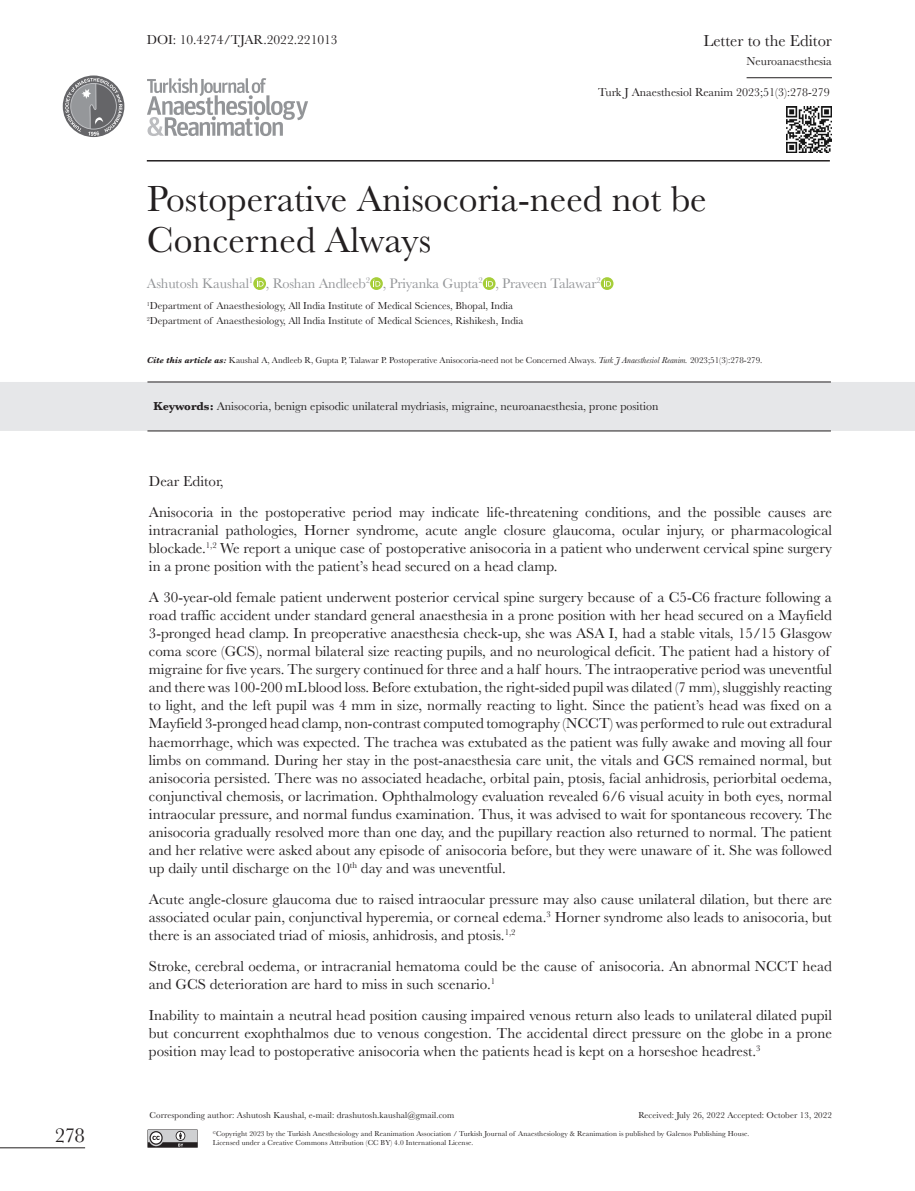
<style>
.page{position:relative;width:915px;height:1191px;background:#fff}
.page>*{position:absolute;margin:0;border:0;box-sizing:border-box;transform-origin:0 0}
._1__BASLIK{font:37.5px/40.5px "Baskerville";color:#231f20}
.t1{font:21px "Baskerville";color:#231f20}
.t2{font:16.5px "Baskerville";color:#231f20}
.YAZI{font:15px/18px "Baskerville";color:#231f20;text-align:justify}
.YAZARLAR{font:14.25px "Baskerville";letter-spacing:-.01em;color:#939598}
.DOI{font:13.5px "Baskerville";color:#231f20}
.ÖZET{font:12px "Baskerville";color:#231f20}
.SAYFA_ARALIK{font:12px "Baskerville";color:#231f20}
.BOLUM_TÜR{font:12px "Baskerville";color:#231f20}
.KURUMLAR{font:10.5px "Baskerville";color:#231f20}
.CİTE_AS{font:9px "Baskerville";color:#231f20}
.Corresponding_author{font:9px "Baskerville";letter-spacing:.01em;color:#231f20}
.Received{font:9px "Baskerville";letter-spacing:.01em;color:#231f20}
.t3{font:7.5px "Baskerville";letter-spacing:.01em;color:#231f20}
.s1{font-weight:700;font-style:italic}
.s2{font-style:italic}
.s3{font-weight:700}
</style>
<div class="page">
<hr style="left:147px;top:160px;width:682px;height:1px;background:#231f20">
<svg style="left:147px;top:78px;width:161px;height:58px"></svg>
<svg style="left:147px;top:1129px;width:51px;height:18px"></svg>
<hr style="left:0;top:1147px;width:85px;height:1px;background:#231f20">
<svg style="left:63px;top:75px;width:61px;height:62px"></svg>
<svg style="left:63px;top:78px;width:59px;height:58px"></svg>
<div style="left:0;top:382px;width:914px;height:49px;background:#e6e7e9"></div>
<hr style="left:147px;top:382px;width:683px;height:1px;background:#231f20">
<hr style="left:147px;top:431px;width:683px;height:1px;background:#231f20">
<hr style="left:746px;top:77px;width:85px;height:1px;background:#231f20">
<img style="left:786px;top:107px;width:45px;height:46px">
<svg style="left:253px;top:277px;width:13px;height:13px"></svg>
<svg style="left:256px;top:279px;width:7px;height:7px"></svg>
<svg style="left:370px;top:277px;width:13px;height:13px"></svg>
<svg style="left:373px;top:279px;width:7px;height:7px"></svg>
<svg style="left:482px;top:277px;width:13px;height:13px"></svg>
<svg style="left:486px;top:279px;width:7px;height:7px"></svg>
<svg style="left:600px;top:277px;width:13px;height:13px"></svg>
<svg style="left:604px;top:279px;width:7px;height:7px"></svg>
<p class="DOI" style="left:147px;top:31px;width:192px">DOI: 10.4274/TJAR.2022.221013</p>
<p class="t2" style="left:703px;top:30px;width:130px">Letter to the Editor</p>
<p class="BOLUM_TÜR" style="left:746px;top:54px;width:87px">Neuroanaesthesia</p>
<p class="SAYFA_ARALIK" style="left:598px;top:85px;width:233px">Turk J Anaesthesiol Reanim 2023;51(3):278-279</p>
<p class="_1__BASLIK" style="left:147px;top:179px;width:561px">Postoperative Anisocoria-need not be<br>Concerned Always</p>
<p class="YAZARLAR" style="left:147px;top:275px;width:455px">Ashutosh Kaushal<sup>1</sup> , Roshan Andleeb<sup>2</sup> , Priyanka Gupta<sup>2</sup> , Praveen Talawar<sup>2</sup></p>
<p class="KURUMLAR" style="left:147px;top:299px;width:368px"><sup>1</sup>Department of Anaesthesiology, All India Institute of Medical Sciences, Bhopal, India</p>
<p class="KURUMLAR" style="left:147px;top:314px;width:378px"><sup>2</sup>Department of Anaesthesiology, All India Institute of Medical Sciences, Rishikesh, India</p>
<p class="CİTE_AS" style="left:147px;top:354px;width:617px"><span class="s1">Cite this article as:</span> Kaushal A, Andleeb R, Gupta P, Talawar P. Postoperative Anisocoria-need not be Concerned Always. <span class="s2">Turk J Anaesthesiol Reanim.</span> 2023;51(3):278-279.</p>
<p class="ÖZET" style="left:153px;top:398px;width:506px"><span class="s3">Keywords:</span> Anisocoria, benign episodic unilateral mydriasis, migraine, neuroanaesthesia, prone position</p>
<p class="YAZI" style="left:149px;top:472px;width:76px">Dear Editor,</p>
<p class="YAZI" style="left:149px;top:503px;width:684px">Anisocoria in the postoperative period may indicate life-threatening conditions, and the possible causes are intracranial pathologies, Horner syndrome, acute angle closure glaucoma, ocular injury, or pharmacological blockade.<sup>1,2</sup> We report a unique case of postoperative anisocoria in a patient who underwent cervical spine surgery in a prone position with the patient’s head secured on a head clamp.</p>
<p class="YAZI" style="left:149px;top:588px;width:684px;text-align:left">A 30-year-old female patient underwent posterior cervical spine surgery because of a C5-C6 fracture following a road traffic accident under standard general anaesthesia in a prone position with her head secured on a Mayfield 3-pronged head clamp. In preoperative anaesthesia check-up, she was ASA I, had a stable vitals, 15/15 Glasgow coma score (GCS), normal bilateral size reacting pupils, and no neurological deficit. The patient had a history of migraine for five years. The surgery continued for three and a half hours. The intraoperative period was uneventful and there was 100-200 mLblood loss. Before extubation, the right-sided pupil was dilated (7 mm), sluggishly reacting to light, and the left pupil was 4 mm in size, normally reacting to light. Since the patient’s head was fixed on a Mayfield 3-pronged head clamp, non-contrast computed tomography (NCCT) was performed to rule out extradural haemorrhage, which was expected. The trachea was extubated as the patient was fully awake and moving all four limbs on command. During her stay in the post-anaesthesia care unit, the vitals and GCS remained normal, but anisocoria persisted. There was no associated headache, orbital pain, ptosis, facial anhidrosis, periorbital oedema, conjunctival chemosis, or lacrimation. Ophthalmology evaluation revealed 6/6 visual acuity in both eyes, normal intraocular pressure, and normal fundus examination. Thus, it was advised to wait for spontaneous recovery. The anisocoria gradually resolved more than one day, and the pupillary reaction also returned to normal. The patient and her relative were asked about any episode of anisocoria before, but they were unaware of it. She was followed up daily until discharge on the 10<sup>th</sup> day and was uneventful.</p>
<p class="YAZI" style="left:149px;top:890px;width:684px">Acute angle-closure glaucoma due to raised intraocular pressure may also cause unilateral dilation, but there are associated ocular pain, conjunctival hyperemia, or corneal edema.<sup>3</sup> Horner syndrome also leads to anisocoria, but there is an associated triad of miosis, anhidrosis, and ptosis.<sup>1,2</sup></p>
<p class="YAZI" style="left:149px;top:957px;width:684px">Stroke, cerebral oedema, or intracranial hematoma could be the cause of anisocoria. An abnormal NCCT head and GCS deterioration are hard to miss in such scenario.<sup>1</sup></p>
<p class="YAZI" style="left:149px;top:1006px;width:684px">Inability to maintain a neutral head position causing impaired venous return also leads to unilateral dilated pupil but concurrent exophthalmos due to venous congestion. The accidental direct pressure on the globe in a prone position may lead to postoperative anisocoria when the patients head is kept on a horseshoe headrest.<sup>3</sup></p>
<p class="Corresponding_author" style="left:149px;top:1109px;width:306px">Corresponding author: Ashutosh Kaushal, e-mail: drashutosh.kaushal@gmail.com</p>
<p class="Received" style="left:638px;top:1109px;width:195px">Received: July 26, 2022 Accepted: October 13, 2022</p>
<h2 class="t1" style="left:55px;top:1122px;width:32px">278</h2>
<p class="t3" style="left:213px;top:1137px;width:262px">Licensed under a Creative Commons Attribution (CC BY) 4.0 International License.</p>
<p class="t3" style="left:213px;top:1128px;width:537px"><sup>©</sup>Copyright 2023 by the Turkish Anesthesiology and Reanimation Association / Turkish Journal of Anaesthesiology &amp; Reanimation is published by Galenos Publishing House.</p>
</div>
